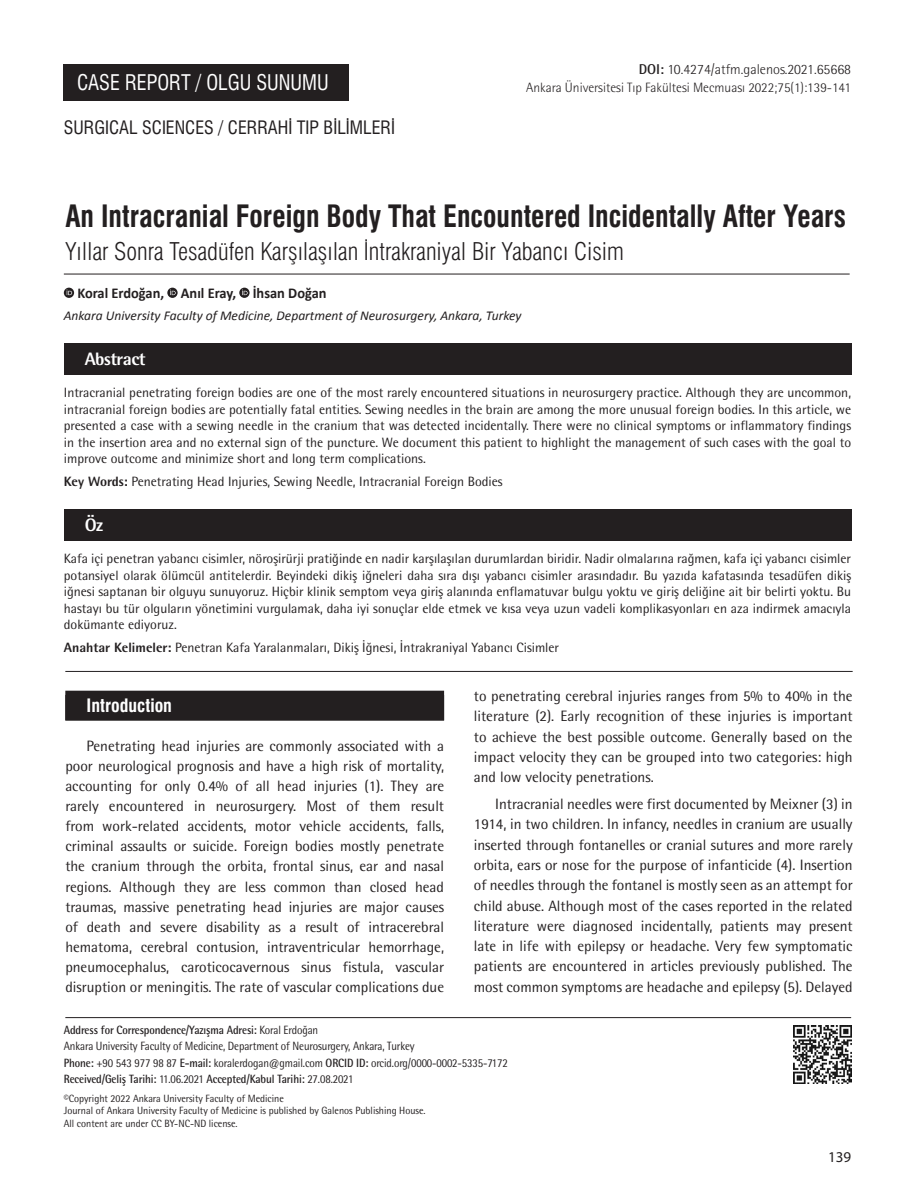
<style>
.page{position:relative;width:915px;height:1191px;background:#fff}
.page>*{position:absolute;margin:0;border:0;box-sizing:border-box;transform-origin:0 0}
._1__BASLIK{font:30px "Swiss Condensed Bold Tr";color:#231f20;scale:.93 1}
._2__BASLIK{font:24px "Swiss Condensed Light Tr";color:#231f20}
.TARZ{font:21px "Swiss Condensed Tr";color:#fff;scale:.96 1}
.ALT_TÜR{font:18px "Swiss Condensed Tr";color:#231f20}
.ANA_BASLIK{font:18px "Swiss Condensed Bold Tr";color:#fff}
.t1{font:800 18px "Rotis Semi Sans Std";letter-spacing:-.025em;color:#fff}
.YAZI{font:15px/20.2px "Rotis Semi Sans Std";color:#231f20;text-align:justify}
.YAZARLAR{font:700 15px "Calibri";color:#231f20;scale:.96 1}
.t2{font:15px "Myriad Pro";color:#231f20}
.DOİ{font:300 14.25px "Rotis Semi Sans Std";color:#231f20}
.OZET{font:13.5px/16.5px "Rotis Semi Sans Std";color:#231f20;text-align:justify}
.KURUMLAR{font:italic 13.5px "Calibri";color:#231f20}
.SAYFA_ARA{font:300 13.5px "Rotis Semi Sans Std";color:#231f20}
.t3{font:12px "Rotis Semi Sans Std";letter-spacing:-.01em;color:#231f20;scale:.9 1}
.t4{font:700 12px "Rotis Semi Sans Std";letter-spacing:-.01em;color:#231f20;scale:.9 1}
.t5{font:10.5px/12.8px "Rotis Semi Sans Std";color:#231f20;scale:.95 1}
.s1{font-weight:700}
.s2{font-weight:800}
.s3{font-weight:400}
</style>
<div class="page">
<svg style="left:64px;top:288px;width:10px;height:10px"></svg>
<svg style="left:67px;top:289px;width:5px;height:6px"></svg>
<svg style="left:167px;top:288px;width:10px;height:10px"></svg>
<svg style="left:170px;top:289px;width:6px;height:6px"></svg>
<svg style="left:239px;top:288px;width:10px;height:10px"></svg>
<svg style="left:242px;top:289px;width:5px;height:6px"></svg>
<hr style="left:64px;top:274px;width:785px;height:1px;background:#231f20">
<div style="left:64px;top:64px;width:285px;height:37px;background:#231f20"></div>
<div style="left:64px;top:343px;width:786px;height:31px;background:#231f20"></div>
<div style="left:64px;top:509px;width:786px;height:31px;background:#231f20"></div>
<hr style="left:65px;top:671px;width:787px;height:1px;background:#231f20">
<div style="left:65px;top:690px;width:379px;height:30px;background:#231f20"></div>
<hr style="left:65px;top:1017px;width:785px;height:1px;background:#231f20">
<img style="left:793px;top:1025px;width:57px;height:58px">
<p class="TARZ" style="left:77px;top:70px;width:263px">CASE REPORT / OLGU SUNUMU</p>
<p class="ALT_TÜR" style="left:64px;top:117px;width:332px">SURGICAL SCIENCES / CERRAHİ TIP BİLİMLERİ</p>
<p class="DOİ" style="left:638px;top:61px;width:214px"><span class="s1">DOI:</span> 10.4274/atfm.galenos.2021.65668</p>
<p class="SAYFA_ARA" style="left:526px;top:79px;width:326px">Ankara Üniversitesi Tıp Fakültesi Mecmuası 2022;75(1):139-141</p>
<p class="_1__BASLIK" style="left:65px;top:198px;width:840px">An Intracranial Foreign Body That Encountered Incidentally After Years</p>
<p class="_2__BASLIK" style="left:65px;top:236px;width:560px">Yıllar Sonra Tesadüfen Karşılaşılan İntrakraniyal Bir Yabancı Cisim</p>
<p class="YAZARLAR" style="left:77px;top:283px;width:261px">Koral Erdoğan, Anıl Eray, İhsan Doğan</p>
<p class="KURUMLAR" style="left:64px;top:306px;width:459px">Ankara University Faculty of Medicine, Department of Neurosurgery, Ankara, Turkey</p>
<p class="t1" style="left:85px;top:347px;width:62px">Abstract</p>
<p class="OZET" style="left:64px;top:384px;width:788px">Intracranial penetrating foreign bodies are one of the most rarely encountered situations in neurosurgery practice. Although they are uncommon, intracranial foreign bodies are potentially fatal entities. Sewing needles in the brain are among the more unusual foreign bodies. In this article, we presented a case with a sewing needle in the cranium that was detected incidentally. There were no clinical symptoms or inflammatory findings in the insertion area and no external sign of the puncture. We document this patient to highlight the management of such cases with the goal to improve outcome and minimize short and long term complications.</p>
<p class="OZET" style="left:64px;top:473px;width:440px"><span class="s2">Key Words:</span> Penetrating Head Injuries, Sewing Needle, Intracranial Foreign Bodies</p>
<p class="t1" style="left:85px;top:513px;width:20px">Öz</p>
<p class="OZET" style="left:64px;top:550px;width:788px">Kafa içi penetran yabancı cisimler, nöroşirürji pratiğinde en nadir karşılaşılan durumlardan biridir. Nadir olmalarına rağmen, kafa içi yabancı cisimler potansiyel olarak ölümcül antitelerdir. Beyindeki dikiş iğneleri daha sıra dışı yabancı cisimler arasındadır. Bu yazıda kafatasında tesadüfen dikiş iğnesi saptanan bir olguyu sunuyoruz. Hiçbir klinik semptom veya giriş alanında enflamatuvar bulgu yoktu ve giriş deliğine ait bir belirti yoktu. Bu hastayı bu tür olguların yönetimini vurgulamak, daha iyi sonuçlar elde etmek ve kısa veya uzun vadeli komplikasyonları en aza indirmek amacıyla dokümante ediyoruz.</p>
<p class="OZET" style="left:64px;top:639px;width:496px"><span class="s2">Anahtar Kelimeler:</span> Penetran Kafa Yaralanmaları, Dikiş İğnesi, İntrakraniyal Yabancı Cisimler</p>
<p class="ANA_BASLIK" style="left:87px;top:695px;width:87px">Introduction</p>
<p class="YAZI" style="left:65px;top:736px;width:380px;text-indent:21px">Penetrating head injuries are commonly associated with a poor neurological prognosis and have a high risk of mortality, accounting for only 0.4% of all head injuries (1). They are rarely encountered in neurosurgery. Most of them result from work-related accidents, motor vehicle accidents, falls, criminal assaults or suicide. Foreign bodies mostly penetrate the cranium through the orbita, frontal sinus, ear and nasal regions. Although they are less common than closed head traumas, massive penetrating head injuries are major causes of death and severe disability as a result of intracerebral hematoma, cerebral contusion, intraventricular hemorrhage, pneumocephalus, caroticocavernous sinus fistula, vascular disruption or meningitis. The rate of vascular complications due</p>
<p class="YAZI" style="left:473px;top:685px;width:380px">to penetrating cerebral injuries ranges from 5% to 40% in the literature (2). Early recognition of these injuries is important to achieve the best possible outcome. Generally based on the impact velocity they can be grouped into two categories: high and low velocity penetrations.</p>
<p class="YAZI" style="left:473px;top:793px;width:380px;text-indent:21px">Intracranial needles were first documented by Meixner (3) in 1914, in two children. In infancy, needles in cranium are usually inserted through fontanelles or cranial sutures and more rarely orbita, ears or nose for the purpose of infanticide (4). Insertion of needles through the fontanel is mostly seen as an attempt for child abuse. Although most of the cases reported in the related literature were diagnosed incidentally, patients may present late in life with epilepsy or headache. Very few symptomatic patients are encountered in articles previously published. The most common symptoms are headache and epilepsy (5). Delayed</p>
<p class="t4" style="left:64px;top:1022px;width:284px">Address for Correspondence/Yazışma Adresi: <span class="s3">Koral Erdoğan</span></p>
<p class="t3" style="left:64px;top:1039px;width:391px">Ankara University Faculty of Medicine, Department of Neurosurgery, Ankara, Turkey</p>
<p class="t3" style="left:64px;top:1055px;width:495px"><span class="s1">Phone:</span> +90 543 977 98 87 <span class="s1">E-mail:</span> koralerdogan@gmail.com <span class="s1">ORCID ID:</span> orcid.org/0000-0002-5335-7172</p>
<p class="t4" style="left:64px;top:1071px;width:323px">Received/Geliş Tarihi: <span class="s3">11.06.2021</span> Accepted/Kabul Tarihi: <span class="s3">27.08.2021</span></p>
<p class="t5" style="left:64px;top:1091px;width:382px">©️Copyright 2022 Ankara University Faculty of Medicine<br>Journal of Ankara University Faculty of Medicine is published by Galenos Publishing House.<br>All content are under CC BY-NC-ND license.</p>
<p class="t2" style="left:827px;top:1147px;width:25px">139</p>
</div>
